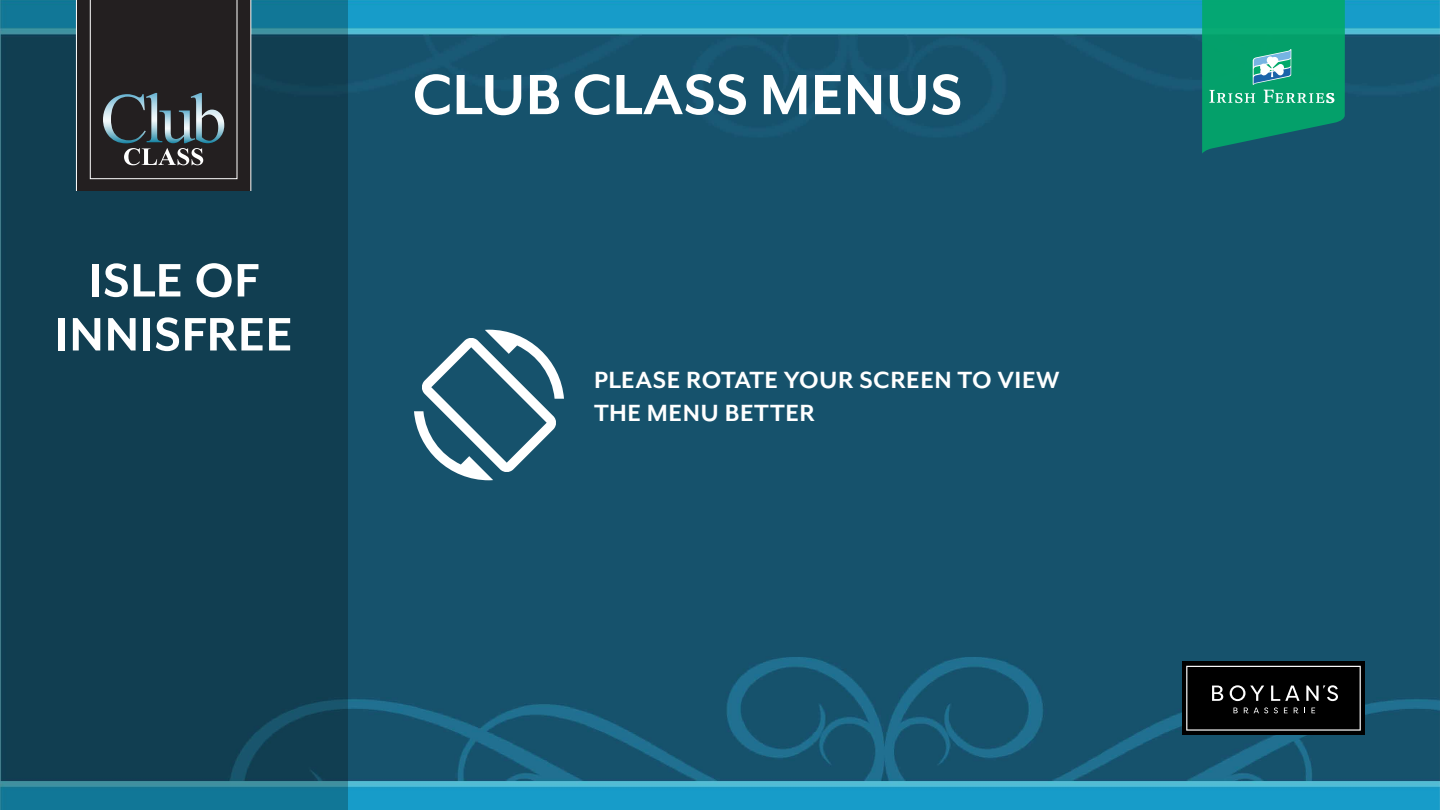
<style>
.page{position:relative;width:1440px;height:810px;background:#fff}
.page>*{position:absolute;margin:0;border:0;box-sizing:border-box;transform-origin:0 0}
.t1{font:700 65.25px "Mr Eaves Mod OT";color:#fff}
.t2{font:700 54px/54px "Mr Eaves Mod OT";letter-spacing:.01em;color:#fff;text-align:center}
.t3{font:700 27px/32.4px "Mr Eaves Mod OT";letter-spacing:.015em;color:#fff}
</style>
<div class="page">
<img style="left:348px;top:0;width:1092px;height:810px">
<svg style="left:0;top:0;width:348px;height:810px;background:#114256"></svg>
<svg style="left:1202px;top:0;width:143px;height:154px;background:#119b73"></svg>
<div style="left:1182px;top:661px;width:183px;height:74px;background:#000"></div>
<svg style="left:1186px;top:666px;width:175px;height:65px"></svg>
<svg style="left:76px;top:0;width:175px;height:190px;background:#323032"></svg>
<svg style="left:414px;top:330px;width:150px;height:150px"></svg>
<h2 class="t2" style="left:55px;top:254px;width:239px">ISLE OF<br>INNISFREE</h2>
<h1 class="t1" style="left:412px;top:59px;width:552px">CLUB CLASS MENUS</h1>
<p class="t3" style="left:594px;top:364px;width:467px">PLEASE ROTATE YOUR SCREEN TO VIEW<br>THE MENU BETTER</p>
</div>
